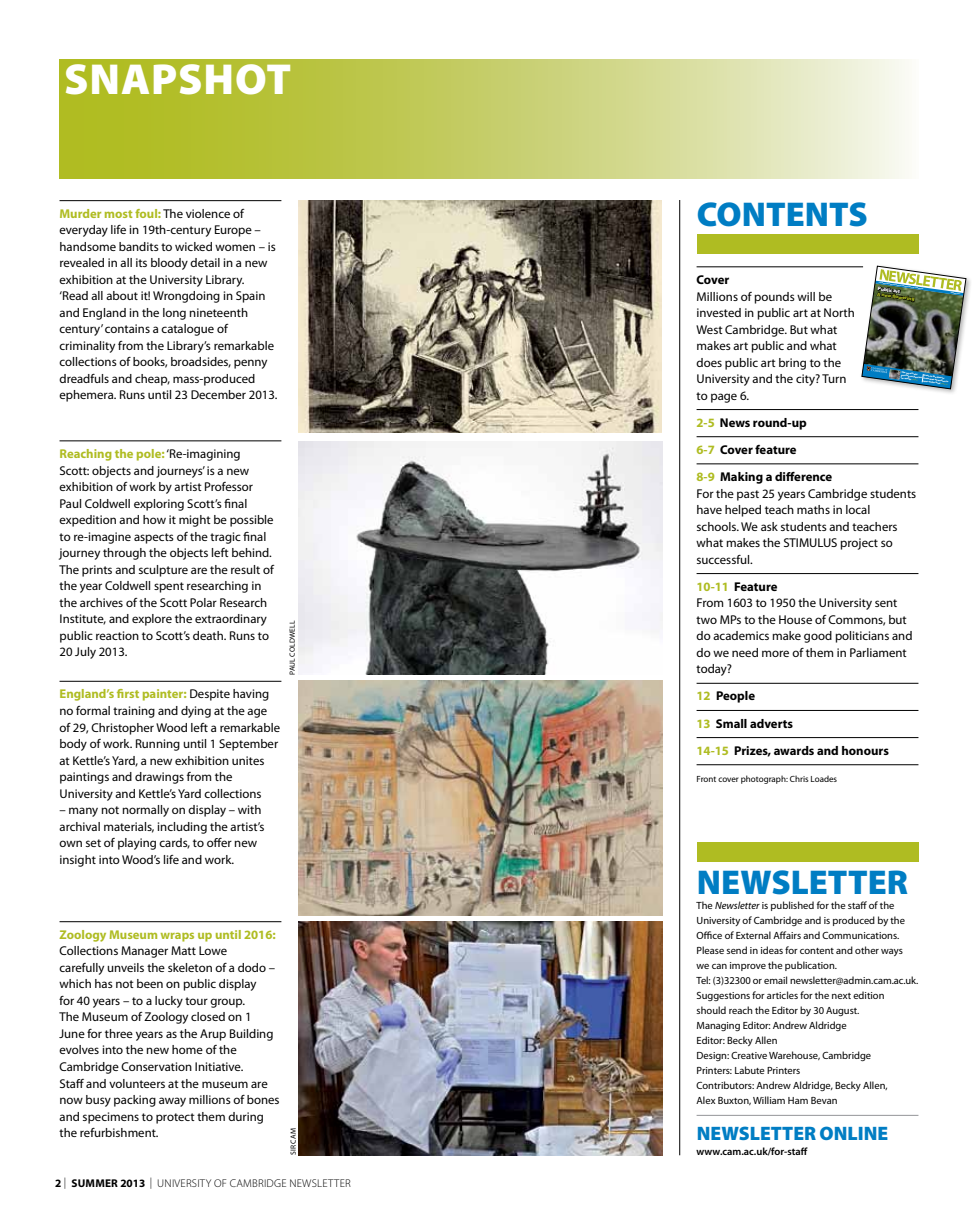
<style>
.page{position:relative;width:978px;height:1217px;background:#fff}
.page>*{position:absolute;margin:0;border:0;box-sizing:border-box;transform-origin:0 0}
.t1{font:900 43.5px "Myriad Pro";color:#fff}
.t2{font:900 34.5px "Myriad Pro";color:#007dc3}
.t3{font:900 34.5px "Myriad Pro";letter-spacing:.06em;color:#007dc3}
.t4{font:900 19.5px "Myriad Pro";color:#007dc3}
.t5{font:12.75px/16.5px "Myriad Pro";color:#000}
.t6{font:700 12.75px/27.2px "Myriad Pro";color:#000}
.t7{font:700 12.75px "Myriad Pro";color:#afbc22}
.t8{font:300 11.25px "Myriad Pro";letter-spacing:.02em;color:#000}
.t9{font:10.5px/15px "Myriad Pro";color:#000}
.t10{font:600 10.5px "Myriad Pro";color:#000}
.t11{font:9px "Myriad Pro";color:#000}
.t12{font:7.5px "Myriad Pro";letter-spacing:.02em;color:#000}
.t13{font:900 5.4px "Myriad Pro";color:#afbc22}
.t14{font:900 5.4px "Myriad Pro";color:#fff}
.t15{font:900 2.55px/2.8px "Myriad Pro";color:#fff}
.s1{font-weight:700;color:#afbc22}
.s2{font-weight:700}
.s3{color:#afbc22}
.s4{font-weight:400;font-size:1.95px;color:#afbc22}
.s5{font-style:italic}
</style>
<div class="page">
<svg style="left:60px;top:60px;width:849px;height:119px;background:#c9d171"></svg>
<div style="left:697px;top:841px;width:222px;height:20px;background:#afbc22"></div>
<hr style="left:697px;top:1114px;width:221px;height:1px;background:#939598">
<hr style="left:60px;top:681px;width:221px;height:1px;background:#000">
<hr style="left:60px;top:440px;width:221px;height:1px;background:#000">
<hr style="left:60px;top:921px;width:221px;height:1px;background:#000">
<img style="left:298px;top:921px;width:365px;height:234px">
<img style="left:298px;top:200px;width:363px;height:233px">
<img style="left:298px;top:441px;width:364px;height:233px">
<hr style="left:697px;top:266px;width:166px;height:1px;background:#000">
<hr style="left:697px;top:409px;width:221px;height:1px;background:#000">
<hr style="left:697px;top:436px;width:221px;height:1px;background:#000">
<hr style="left:697px;top:463px;width:221px;height:1px;background:#000">
<hr style="left:697px;top:573px;width:221px;height:1px;background:#000">
<hr style="left:697px;top:683px;width:221px;height:1px;background:#000">
<hr style="left:697px;top:710px;width:221px;height:1px;background:#000">
<hr style="left:697px;top:737px;width:221px;height:1px;background:#000">
<hr style="left:697px;top:764px;width:221px;height:1px;background:#000">
<div style="left:859px;top:263px;width:113px;height:131px;background:#000;opacity:.3"></div>
<img style="left:861px;top:266px;width:105px;height:123px">
<hr style="left:679px;top:200px;width:1px;height:954px;background:#000">
<hr style="left:60px;top:200px;width:221px;height:1px;background:#000">
<img style="left:298px;top:680px;width:365px;height:234px">
<div style="left:697px;top:234px;width:221px;height:20px;background:#afbc22"></div>
<h1 class="t1" style="left:64px;top:51px;width:220px">SNAPSHOT</h1>
<p class="t5" style="left:60px;top:205px;width:220px"><span class="s1">Murder most foul:</span> The violence of everyday life in 19th-century Europe – handsome bandits to wicked women – is revealed in all its bloody detail in a new exhibition at the University Library.<br>‘Read all about it! Wrongdoing in Spain and England in the long nineteenth century’ contains a catalogue of criminality from the Library’s remarkable collections of books, broadsides, penny dreadfuls and cheap, mass-produced ephemera. Runs until 23 December 2013.</p>
<p class="t5" style="left:60px;top:445px;width:216px"><span class="s1">Reaching the pole:</span> ‘Re-imagining Scott: objects and journeys’ is a new exhibition of work by artist Professor Paul Coldwell exploring Scott’s final expedition and how it might be possible to re-imagine aspects of the tragic final journey through the objects left behind.<br>The prints and sculpture are the result of the year Coldwell spent researching in the archives of the Scott Polar Research Institute, and explore the extraordinary public reaction to Scott’s death. Runs to 20 July 2013.</p>
<p class="t5" style="left:60px;top:685px;width:222px"><span class="s1">England’s first painter:</span> Despite having no formal training and dying at the age of 29, Christopher Wood left a remarkable body of work. Running until 1 September at Kettle’s Yard, a new exhibition unites paintings and drawings from the University and Kettle’s Yard collections</p>
<p class="t5" style="left:60px;top:801px;width:207px">– many not normally on display – with archival materials, including the artist’s own set of playing cards, to offer new insight into Wood’s life and work.</p>
<p class="t12" style="left:288px;top:674px;width:55px;rotate:-90deg">paul coldwell</p>
<p class="t7" style="left:60px;top:926px;width:218px">Zoology Museum wraps up until 2016:</p>
<p class="t5" style="left:60px;top:942px;width:222px">Collections Manager Matt Lowe<br>carefully unveils the skeleton of a dodo – which has not been on public display<br>for 40 years – to a lucky tour group.<br>The Museum of Zoology closed on 1<br>June for three years as the Arup Building evolves into the new home of the Cambridge Conservation Initiative.<br>Staff and volunteers at the museum are now busy packing away millions of bones and specimens to protect them during the refurbishment.</p>
<p class="t12" style="left:289px;top:1154px;width:28px;rotate:-90deg">SIR CAM</p>
<p class="t8" style="left:55px;top:1176px;width:274px"><span class="s2">2</span> | <span class="s2">SUMMER 2013</span> | UNIVERSITY OF CAMBRIDGE NEWSLETTER</p>
<h2 class="t3" style="left:697px;top:191px;width:172px">CONTENTS</h2>
<p class="t6" style="left:697px;top:266px;width:34px">Cover</p>
<p class="t5" style="left:697px;top:288px;width:160px">Millions of pounds will be invested in public art at North<br>West Cambridge. But what makes art public and what does public art bring to the<br>University and the city? Turn to page 6.</p>
<p class="t6" style="left:697px;top:408px;width:137px"><span class="s3">2-5</span> News round-up<br><span class="s3">6-7</span> Cover feature<br><span class="s3">8-9</span> Making a difference</p>
<p class="t5" style="left:697px;top:484px;width:221px">For the past 25 years Cambridge students have helped teach maths in local<br>schools. We ask students and teachers what makes the STIMULUS project so successful.</p>
<p class="t5" style="left:697px;top:578px;width:217px"><span class="s1">10-11</span> <span class="s2">Feature<br></span>From 1603 to 1950 the University sent two MPs to the House of Commons, but do academics make good politicians and do we need more of them in Parliament today?</p>
<p class="t6" style="left:697px;top:682px;width:194px"><span class="s3">12</span> People<br><span class="s3">13</span> Small adverts<br><span class="s3">14-15</span> Prizes, awards and honours</p>
<p class="t11" style="left:697px;top:773px;width:142px">Front cover photograph: Chris Loades</p>
<p class="t14" style="left:878px;top:285px;width:24px;rotate:8deg">PUBLIC ART</p>
<p class="t13" style="left:878px;top:290px;width:40px;rotate:8deg">A NEW FL OWERING</p>
<p class="t15" style="left:902px;top:370px;width:23px;rotate:8deg">THE JOY OF SETS:<br>PASSING ON PASSION<br>FOR MATHS <span class="s4">page 8</span></p>
<p class="t15" style="left:924px;top:373px;width:27px;rotate:8deg">DONS IN THE HOUSE:<br>FROM LAWS OF MOTION TO<br>LAWS OF THE LAND <span class="s4">page 10</span></p>
<h2 class="t2" style="left:697px;top:859px;width:213px">NEWSLETTER</h2>
<p class="t9" style="left:697px;top:897px;width:223px">The <span class="s5">Newsletter</span> is published for the staff of the University of Cambridge and is produced by the Office of External Affairs and Communications.<br>Please send in ideas for content and other ways we can improve the publication.<br>Tel: (3)32300 or email newsletter@admin.cam.ac.uk.<br>Suggestions for articles for the next edition<br>should reach the Editor by 30 August.<br>Managing Editor: Andrew Aldridge<br>Editor: Becky Allen<br>Design: Creative Warehouse, Cambridge<br>Printers: Labute Printers<br>Contributors: Andrew Aldridge, Becky Allen,<br>Alex Buxton, William Ham Bevan</p>
<h3 class="t4" style="left:697px;top:1120px;width:193px">NEWSLETTER ONLINE</h3>
<p class="t10" style="left:697px;top:1144px;width:113px">www.cam.ac.uk/for-staff</p>
</div>
